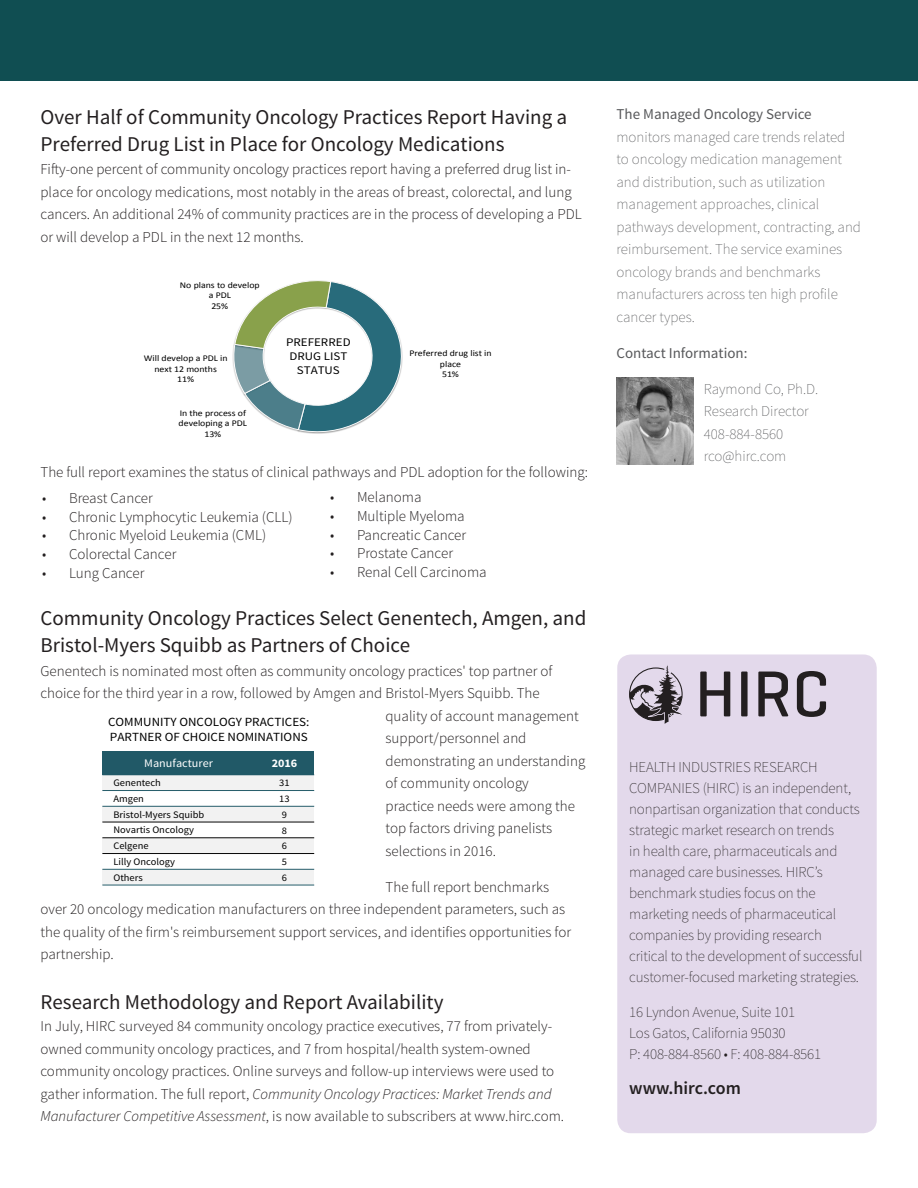
<style>
.page{position:relative;width:918px;height:1188px;background:#fff}
.page>*{position:absolute;margin:0;border:0;box-sizing:border-box;transform-origin:0 0}
.Subhead{font:21px/27px "Source Sans Pro";color:#231f20}
.Body_Text_-_New{font:21px "Source Sans Pro";color:#231f20}
.URL{font:600 18px "Source Sans Pro";color:#231f20}
.Body_Text_-_New-2{font:300 15px/22.5px "Source Sans Pro";color:#231f20}
.HIRC_Sign_Off{font:200 15px/21px "Source Sans Pro";letter-spacing:-.01em;color:#231f20}
.Sidebar_text{font:200 15px/22.5px "Source Sans Pro";color:#57585a}
.Sidebar_text-2{font:15px "Source Sans Pro";color:#57585a}
.t1{font:12.45px/15px "Source Sans Pro";color:#000;scale:1.05 1}
.t2{font:11.7px/13.8px "Source Sans Pro";color:#000;text-align:center;scale:1.11 1}
.t3{font:11.55px "Source Sans Pro";color:#fff;scale:1.05 1}
.t4{font:700 11.55px "Source Sans Pro";color:#fff;scale:1.05 1}
.t5{font:9.9px "Source Sans Pro";color:#000;scale:1.05 1}
.t6{font:8.85px/10.5px "Calibri";color:#000;text-align:center;scale:1.11 1}
.s1{font-style:italic}
.s2{font-weight:400}
</style>
<div class="page">
<div style="left:617px;top:654px;width:260px;height:479px;background:#e3d9eb;border-radius:14px"></div>
<img style="left:616px;top:377px;width:77px;height:87px">
<svg style="left:700px;top:672px;width:30px;height:44px"></svg>
<div style="left:741px;top:672px;width:7px;height:44px;background:#231f20"></div>
<svg style="left:758px;top:672px;width:30px;height:44px"></svg>
<svg style="left:797px;top:671px;width:29px;height:46px"></svg>
<svg style="left:629px;top:665px;width:54px;height:59px"></svg>
<div style="left:0;top:0;width:918px;height:81px;background:#104e52"></div>
<svg style="left:232px;top:280px;width:171px;height:154px"></svg>
<div style="left:102px;top:752px;width:212px;height:23px;background:#215967"></div>
<div style="left:102px;top:775px;width:212px;height:16px;background:#f2f2f2"></div>
<div style="left:102px;top:806px;width:212px;height:16px;background:#f2f2f2"></div>
<div style="left:102px;top:838px;width:212px;height:16px;background:#f2f2f2"></div>
<div style="left:102px;top:869px;width:212px;height:16px;background:#f2f2f2"></div>
<hr style="left:102px;top:790px;width:212px;height:1px;background:#215967">
<hr style="left:102px;top:806px;width:212px;height:1px;background:#215967">
<hr style="left:102px;top:822px;width:212px;height:1px;background:#000">
<hr style="left:102px;top:837px;width:212px;height:1px;background:#000">
<hr style="left:102px;top:853px;width:212px;height:1px;background:#000">
<hr style="left:102px;top:869px;width:212px;height:1px;background:#215967">
<hr style="left:102px;top:885px;width:212px;height:1px;background:#215967">
<p class="Subhead" style="left:40px;top:104px;width:528px">Over Half of Community Oncology Practices Report Having a<br>Preferred Drug List in Place for Oncology Medications</p>
<p class="Body_Text_-_New-2" style="left:40px;top:158px;width:543px">Fifty-one percent of community oncology practices report having a preferred drug list in&shy;place for oncology medications, most notably in the areas of breast, colorectal, and lung cancers. An additional 24% of community practices are in the process of developing a PDL or will develop a PDL in the next 12 months.</p>
<p class="t6" style="left:180px;top:279px;width:73px">No plans to develop a PDL<br>25%</p>
<p class="t6" style="left:144px;top:353px;width:77px">Will develop a PDL in next 12 months<br>11%</p>
<p class="t6" style="left:179px;top:407px;width:63px">In the process of developing a PDL<br>13%</p>
<p class="t2" style="left:286px;top:336px;width:60px">PREFERRED<br>DRUG LIST<br>STATUS</p>
<p class="t6" style="left:409px;top:348px;width:76px">Preferred drug list in place<br>51%</p>
<p class="Body_Text_-_New-2" style="left:40px;top:461px;width:549px">The full report examines the status of clinical pathways and PDL adoption for the following:</p>
<p class="Body_Text_-_New-2" style="left:42px;top:487px;width:112px">• Breast Cancer</p>
<p class="Body_Text_-_New-2" style="left:42px;top:505px;width:252px">• Chronic Lymphocytic Leukemia (CLL)</p>
<p class="Body_Text_-_New-2" style="left:42px;top:524px;width:226px">• Chronic Myeloid Leukemia (CML)</p>
<p class="Body_Text_-_New-2" style="left:42px;top:543px;width:136px">• Colorectal Cancer</p>
<p class="Body_Text_-_New-2" style="left:42px;top:562px;width:104px">• Lung Cancer</p>
<p class="Subhead" style="left:40px;top:605px;width:547px">Community Oncology Practices Select Genentech, Amgen, and<br>Bristol-Myers Squibb as Partners of Choice</p>
<p class="Body_Text_-_New-2" style="left:40px;top:660px;width:513px">Genentech is nominated most often as community oncology practices' top partner of</p>
<p class="Body_Text_-_New-2" style="left:40px;top:682px;width:501px">choice for the third year in a row, followed by Amgen and Bristol-Myers Squibb. The</p>
<p class="Body_Text_-_New-2" style="left:386px;top:705px;width:195px">quality of account management</p>
<p class="Body_Text_-_New-2" style="left:386px;top:727px;width:142px">support/personnel and</p>
<p class="Body_Text_-_New-2" style="left:386px;top:750px;width:201px">demonstrating an understanding</p>
<p class="Body_Text_-_New-2" style="left:386px;top:772px;width:145px">of community oncology</p>
<p class="Body_Text_-_New-2" style="left:386px;top:795px;width:191px">practice needs were among the</p>
<p class="Body_Text_-_New-2" style="left:386px;top:817px;width:168px">top factors driving panelists</p>
<p class="Body_Text_-_New-2" style="left:386px;top:840px;width:112px">selections in 2016.</p>
<p class="Body_Text_-_New-2" style="left:40px;top:876px;width:532px;text-indent:345px">The full report benchmarks over 20 oncology medication manufacturers on three independent parameters, such as the quality of the firm's reimbursement support services, and identifies opportunities for partnership.</p>
<p class="Body_Text_-_New" style="left:40px;top:989px;width:405px">Research Methodology and Report Availability</p>
<p class="Body_Text_-_New-2" style="left:40px;top:1015px;width:525px">In July, HIRC surveyed 84 community oncology practice executives, 77 from privately&shy;owned community oncology practices, and 7 from hospital/health system-owned community oncology practices. Online surveys and follow-up interviews were used to gather information. The full report, <span class="s1">Community Oncology Practices: Market Trends and Manufacturer Competitive Assessment</span>, is now available to subscribers at www.hirc.com.</p>
<p class="Body_Text_-_New-2" style="left:330px;top:486px;width:93px">• Melanoma</p>
<p class="Body_Text_-_New-2" style="left:330px;top:505px;width:136px">• Multiple Myeloma</p>
<p class="Body_Text_-_New-2" style="left:330px;top:524px;width:138px">• Pancreatic Cancer</p>
<p class="Body_Text_-_New-2" style="left:330px;top:542px;width:125px">• Prostate Cancer</p>
<p class="Body_Text_-_New-2" style="left:330px;top:561px;width:158px">• Renal Cell Carcinoma</p>
<p class="t1" style="left:108px;top:715px;width:193px">COMMUNITY ONCOLOGY PRACTICES:<br>PARTNER OF CHOICE NOMINATIONS</p>
<p class="t3" style="left:144px;top:756px;width:67px">Manufacturer</p>
<p class="t4" style="left:272px;top:756px;width:26px">2016</p>
<p class="t5" style="left:113px;top:777px;width:47px">Genentech</p>
<p class="t5" style="left:279px;top:777px;width:11px">31</p>
<p class="t5" style="left:113px;top:792px;width:31px">Amgen</p>
<p class="t5" style="left:279px;top:793px;width:11px">13</p>
<p class="t5" style="left:113px;top:808px;width:88px">Bristol-Myers Squibb</p>
<p class="t5" style="left:282px;top:808px;width:6px">9</p>
<p class="t5" style="left:113px;top:824px;width:78px">Novartis Oncology</p>
<p class="t5" style="left:282px;top:824px;width:6px">8</p>
<p class="t5" style="left:113px;top:840px;width:35px">Celgene</p>
<p class="t5" style="left:282px;top:840px;width:6px">6</p>
<p class="t5" style="left:113px;top:855px;width:60px">Lilly Oncology</p>
<p class="t5" style="left:282px;top:856px;width:6px">5</p>
<p class="t5" style="left:113px;top:871px;width:29px">Others</p>
<p class="t5" style="left:282px;top:871px;width:6px">6</p>
<p class="Sidebar_text" style="left:616px;top:103px;width:246px"><span class="s2">The Managed Oncology Service </span>monitors managed care trends related to oncology medication management and distribution, such as utilization management approaches, clinical pathways development, contracting, and reimbursement. The service examines oncology brands and benchmarks manufacturers across ten high profile cancer types.</p>
<p class="Sidebar_text-2" style="left:616px;top:343px;width:132px">Contact Information:</p>
<p class="Sidebar_text" style="left:704px;top:378px;width:116px">Raymond Co, Ph.D.<br>Research Director<br>408-884-8560 rco@hirc.com</p>
<p class="HIRC_Sign_Off" style="left:629px;top:757px;width:235px">HEALTH INDUSTRIES RESEARCH COMPANIES (HIRC) is an independent, nonpartisan organization that conducts strategic market research on trends<br>in health care, pharmaceuticals and managed care businesses. HIRC’s benchmark studies focus on the marketing needs of pharmaceutical companies by providing research critical to the development of successful customer-focused marketing strategies.</p>
<p class="HIRC_Sign_Off" style="left:629px;top:1001px;width:193px">16 Lyndon Avenue, Suite 101<br>Los Gatos, California 95030<br>P: 408-884-8560 • F: 408-884-8561</p>
<p class="URL" style="left:629px;top:1077px;width:113px">www.hirc.com</p>
</div>
